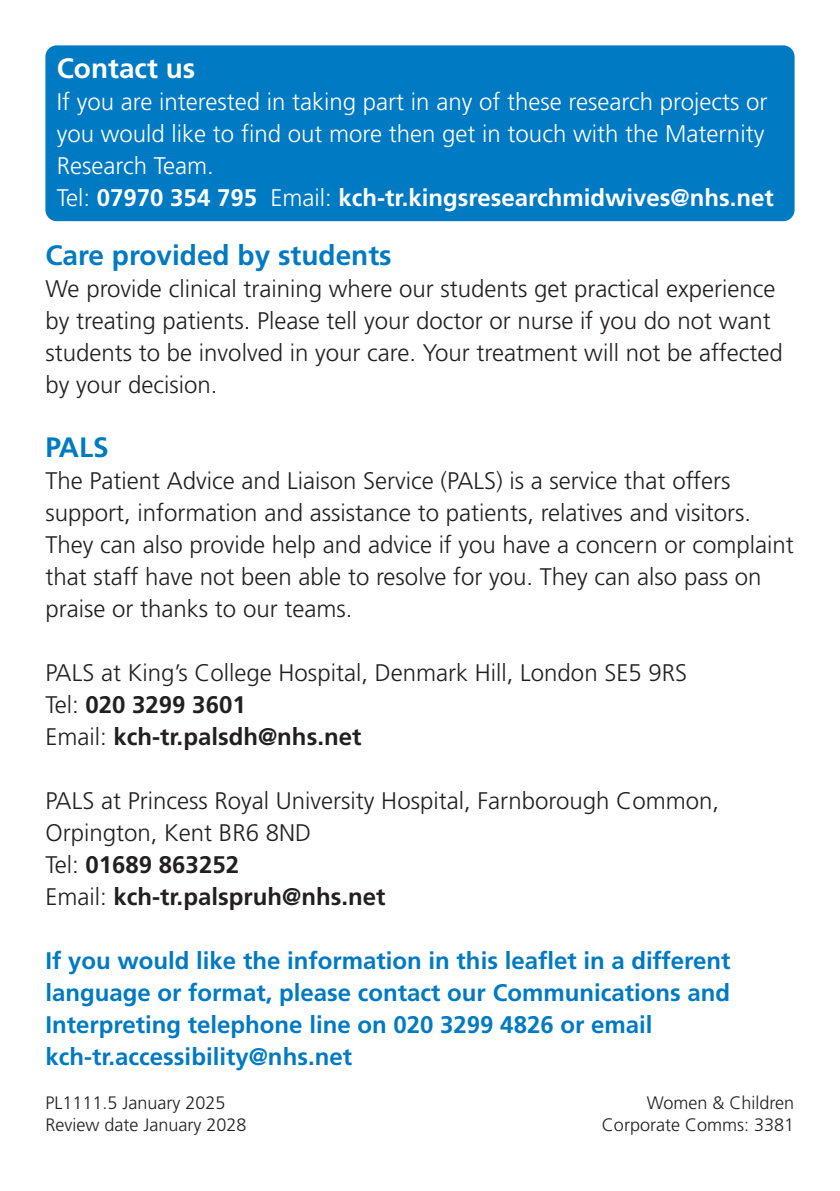
<style>
.page{position:relative;width:840px;height:1191px;background:#fff}
.page>*{position:absolute;margin:0;border:0;box-sizing:border-box;transform-origin:0 0}
.t1{font:700 28px "Frutiger LT Pro";color:#007ac2}
.t2{font:700 28px "Frutiger LT Pro";color:#fff}
.t3{font:300 24px/32px "Frutiger LT Pro";color:#231f20}
.t4{font:300 24px/32px "Frutiger LT Pro";color:#fff}
.t5{font:700 24px/32px "Frutiger LT Pro";color:#007ac2}
.t6{font:300 18px "Frutiger LT Pro";color:#231f20}
.s1{font-weight:700}
</style>
<div class="page">
<div style="left:45px;top:45px;width:749px;height:176px;background:#007ac2;border-radius:11px"></div>
<p class="t2" style="left:57px;top:51px;width:140px">Contact us</p>
<p class="t4" style="left:57px;top:86px;width:718px">If you are interested in taking part in any of these research projects or you would like to find out more then get in touch with the Maternity Research Team.<br>Tel: <span class="s1">07970 354 795</span> Email: <span class="s1">kch-tr.kingsresearchmidwives@nhs.net</span></p>
<p class="t1" style="left:45px;top:238px;width:347px">Care provided by students</p>
<p class="t3" style="left:45px;top:273px;width:738px">We provide clinical training where our students get practical experience by treating patients. Please tell your doctor or nurse if you do not want students to be involved in your care. Your treatment will not be affected by your decision.</p>
<p class="t1" style="left:45px;top:430px;width:65px">PALS</p>
<p class="t3" style="left:45px;top:465px;width:749px">The Patient Advice and Liaison Service (PALS) is a service that offers support, information and assistance to patients, relatives and visitors.<br>They can also provide help and advice if you have a concern or complaint that staff have not been able to resolve for you. They can also pass on praise or thanks to our teams.</p>
<p class="t3" style="left:45px;top:657px;width:643px">PALS at King’s College Hospital, Denmark Hill, London SE5 9RS<br>Tel: <span class="s1">020 3299 3601<br></span>Email: <span class="s1">kch-tr.palsdh@nhs.net</span></p>
<p class="t3" style="left:45px;top:785px;width:674px">PALS at Princess Royal University Hospital, Farnborough Common, Orpington, Kent BR6 8ND<br>Tel: <span class="s1">01689 863252<br></span>Email: <span class="s1">kch-tr.palspruh@nhs.net</span></p>
<p class="t5" style="left:45px;top:944px;width:686px">If you would like the information in this leaflet in a different language or format, please contact our Communications and Interpreting telephone line on 020 3299 4826 or email kch-tr.accessibility@nhs.net</p>
<p class="t6" style="left:45px;top:1092px;width:182px">PL1111.5 January 2025</p>
<p class="t6" style="left:646px;top:1092px;width:149px">Women &amp; Children</p>
<p class="t6" style="left:45px;top:1114px;width:203px">Review date January 2028</p>
<p class="t6" style="left:601px;top:1114px;width:194px">Corporate Comms: 3381</p>
</div>
